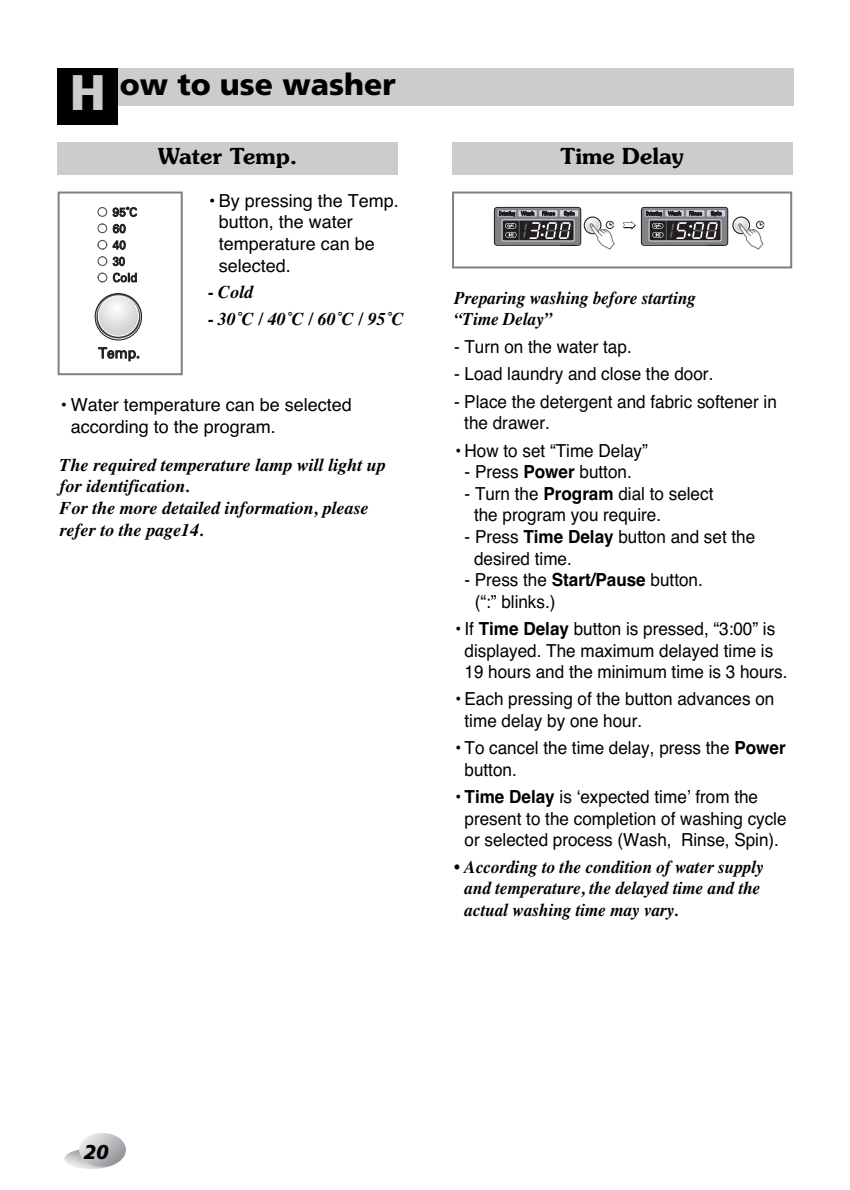
<style>
.page{position:relative;width:850px;height:1190px;background:#fff}
.page>*{position:absolute;margin:0;border:0;box-sizing:border-box;transform-origin:0 0}
.t1{font:900 30px "Frutiger";color:#000}
.t2{font:600 22px "Souvenir";color:#000}
.t3{font:italic 900 20px "Frutiger";color:#000}
.t4{font:18px/21.6px "Helvetica";color:#000;scale:.95 1}
.t5{font:italic 700 18px/21.6px "Times";color:#000;scale:.95 1}
.t6{font:italic 700 18px/21.6px "Times";color:#000}
.t7{font:18px/21.6px "Helvetica";color:#000}
.s1{font-size:50px;color:#ccc}
.s2{font-weight:700}
</style>
<div class="page">
<svg style="left:64px;top:1149px;width:55px;height:20px"></svg>
<svg style="left:79px;top:1134px;width:47px;height:33px"></svg>
<div style="left:58px;top:68px;width:736px;height:37px;background:#ccc"></div>
<div style="left:58px;top:68px;width:60px;height:57px;background:#000"></div>
<div style="left:58px;top:142px;width:340px;height:33px;background:#ccc"></div>
<div style="left:58px;top:192px;width:125px;height:183px;border:2px solid #808080"></div>
<svg style="left:95px;top:294px;width:47px;height:46px"></svg>
<div style="left:95px;top:293px;width:47px;height:47px;border:1px solid #231f20;border-radius:50%"></div>
<svg style="left:97px;top:191px;width:40px;height:92px"></svg>
<svg style="left:98px;top:347px;width:41px;height:14px"></svg>
<svg style="left:623px;top:221px;width:13px;height:9px"></svg>
<svg style="left:584px;top:217px;width:31px;height:33px"></svg>
<svg style="left:733px;top:217px;width:32px;height:32px"></svg>
<div style="left:494px;top:208px;width:87px;height:37px;background:#808285;border-radius:2px"></div>
<div style="left:494px;top:208px;width:87px;height:37px;border:1px solid #939598;border-radius:2px"></div>
<div style="left:494px;top:207px;width:87px;height:39px;border:1px solid #231f20;border-radius:3px"></div>
<svg style="left:518px;top:210px;width:19px;height:6px"></svg>
<svg style="left:498px;top:210px;width:18px;height:6px"></svg>
<svg style="left:539px;top:210px;width:18px;height:6px"></svg>
<div style="left:560px;top:210px;width:18px;height:6px;background:#ccd4e3"></div>
<svg style="left:499px;top:211px;width:77px;height:35px"></svg>
<svg style="left:505px;top:232px;width:12px;height:6px"></svg>
<div style="left:641px;top:208px;width:87px;height:37px;background:#808285;border-radius:2px"></div>
<div style="left:641px;top:208px;width:87px;height:37px;border:1px solid #939598;border-radius:2px"></div>
<div style="left:641px;top:207px;width:87px;height:39px;border:1px solid #231f20;border-radius:3px"></div>
<svg style="left:665px;top:210px;width:19px;height:6px"></svg>
<svg style="left:645px;top:210px;width:18px;height:6px"></svg>
<svg style="left:686px;top:210px;width:18px;height:6px"></svg>
<div style="left:707px;top:210px;width:18px;height:6px;background:#ccd4e3"></div>
<svg style="left:646px;top:211px;width:77px;height:35px"></svg>
<svg style="left:652px;top:232px;width:12px;height:6px"></svg>
<div style="left:452px;top:192px;width:340px;height:76px;border:2px solid #808080"></div>
<div style="left:452px;top:142px;width:340px;height:33px;background:#ccc"></div>
<h1 class="t1" style="left:70px;top:72px;width:328px"><span class="s1">H</span> ow to use washer</h1>
<p class="t2" style="left:158px;top:148px;width:141px">Water Temp.</p>
<p class="t7" style="left:219px;top:191px;width:182px;text-indent:-11px">• By pressing the Temp. button, the water temperature can be selected.</p>
<p class="t6" style="left:208px;top:283px;width:47px">- Cold</p>
<p class="t6" style="left:208px;top:310px;width:198px">- 30˚C / 40˚C / 60˚C / 95˚C</p>
<p class="t7" style="left:71px;top:396px;width:283px;text-indent:-11px">• Water temperature can be selected according to the program.</p>
<p class="t6" style="left:60px;top:455px;width:327px">The required temperature lamp will light up for identification.<br>For the more detailed information, please refer to the page14.</p>
<p class="t2" style="left:561px;top:148px;width:125px">Time Delay</p>
<p class="t5" style="left:454px;top:289px;width:256px;line-height:20.8px">Preparing washing before starting “Time Delay”</p>
<p class="t4" style="left:454px;top:338px;width:189px">- Turn on the water tap.</p>
<p class="t4" style="left:454px;top:365px;width:275px">- Load laundry and close the door.</p>
<p class="t4" style="left:464px;top:392px;width:331px;text-indent:-10px">- Place the detergent and fabric softener in the drawer.</p>
<p class="t4" style="left:454px;top:441px;width:206px">• How to set “Time Delay”</p>
<p class="t4" style="left:465px;top:463px;width:178px">- Press <span class="s2">Power</span> button.</p>
<p class="t4" style="left:474px;top:484px;width:253px;text-indent:-10px">- Turn the <span class="s2">Program</span> dial to select the program you require.</p>
<p class="t4" style="left:474px;top:528px;width:298px;text-indent:-10px">- Press <span class="s2">Time Delay</span> button and set the desired time.</p>
<p class="t4" style="left:475px;top:571px;width:242px;text-indent:-10px">- Press the <span class="s2">Start/Pause</span> button. (“:” blinks.)</p>
<p class="t4" style="left:465px;top:620px;width:341px;text-indent:-10px">• If <span class="s2">Time Delay</span> button is pressed, “3:00” is displayed. The maximum delayed time is<br>19 hours and the minimum time is 3 hours.</p>
<p class="t4" style="left:465px;top:690px;width:328px;text-indent:-10px">• Each pressing of the button advances on time delay by one hour.</p>
<p class="t4" style="left:465px;top:739px;width:340px;text-indent:-11px">• To cancel the time delay, press the <span class="s2">Power </span>button.</p>
<p class="t4" style="left:465px;top:788px;width:341px;text-indent:-10px">• <span class="s2">Time Delay</span> is ‘expected time’ from the present to the completion of washing cycle or selected process (Wash, Rinse, Spin).</p>
<p class="t5" style="left:464px;top:858px;width:316px;text-indent:-10px">• According to the condition of water supply and temperature, the delayed time and the actual washing time may vary.</p>
<p class="t3" style="left:84px;top:1144px;width:26px">20</p>
</div>
